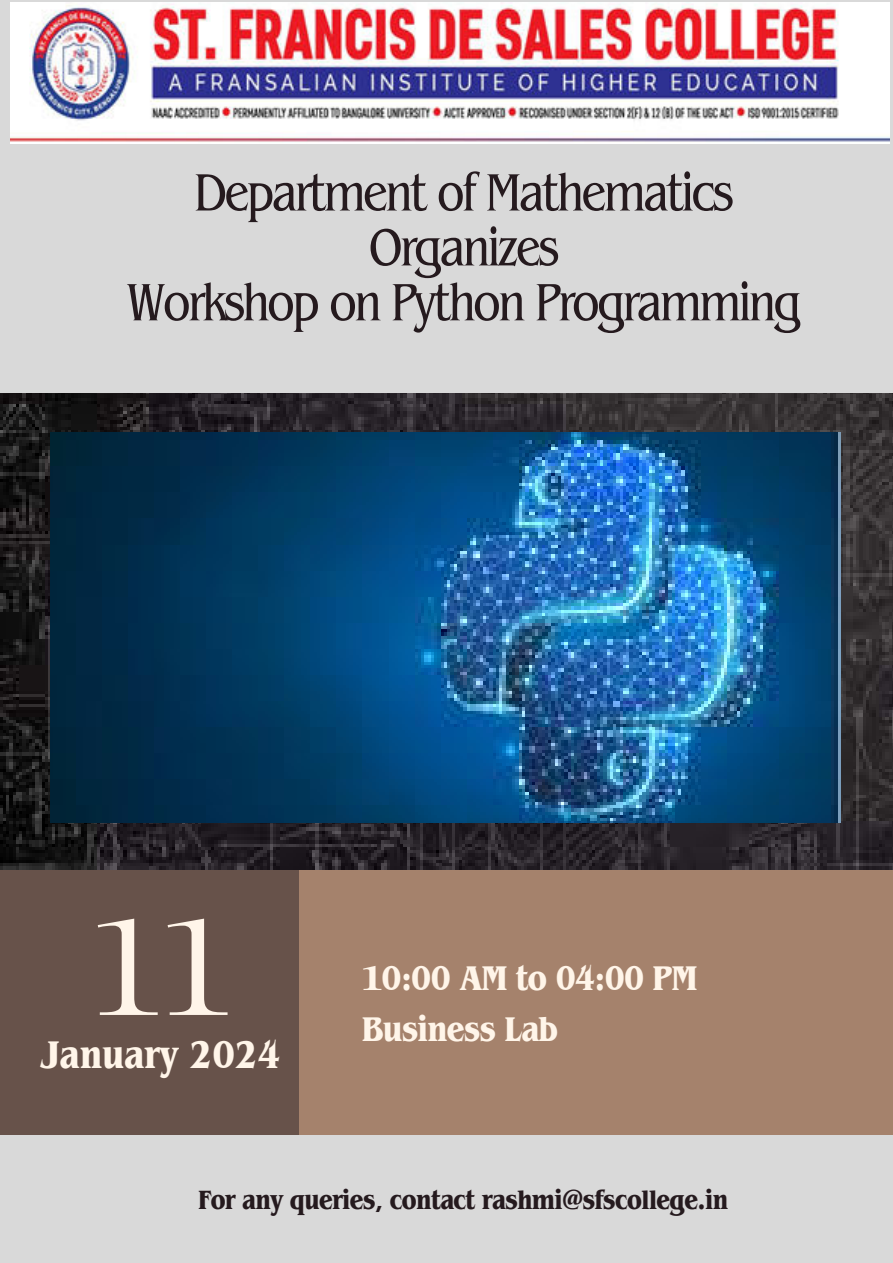
<style>
.page{position:relative;width:893px;height:1263px;background:#d9d9d9}
.page>*{position:absolute;margin:0;border:0;box-sizing:border-box;transform-origin:0 0}
.t1{font:condensed 144px "Benguiat Pro ITC";color:#fff5e9}
.t2{font:condensed 55.05px/54.9px "Benguiat Pro ITC";letter-spacing:-.06em;color:#251a1e;text-align:center}
.t3{font:700 condensed 40.5px "Benguiat Pro ITC";color:#fff5e9}
.t4{font:700 condensed 36px/51.2px "Benguiat Pro ITC";letter-spacing:-.02em;color:#fff5e9}
.t5{font:700 condensed 27.75px "Benguiat Pro ITC";letter-spacing:-.02em;color:#251a1e}
</style>
<div class="page">
<div style="left:0;top:858px;width:301px;height:277px;background:#67524a"></div>
<div style="left:299px;top:858px;width:594px;height:277px;background:#a5826c"></div>
<img style="left:0;top:393px;width:893px;height:477px">
<img style="left:11px;top:3px;width:878px;height:140px">
<img style="left:50px;top:433px;width:790px;height:389px">
<p class="t2" style="left:126px;top:166px;width:677px">Department of Mathematics<br>Organizes<br>Workshop on Python Programming</p>
<h1 class="t1" style="left:88px;top:890px;width:147px">11</h1>
<p class="t3" style="left:41px;top:1031px;width:241px">January 2024</p>
<p class="t4" style="left:362px;top:952px;width:336px">10:00 AM to 04:00 PM<br>Business Lab</p>
<p class="t5" style="left:198px;top:1183px;width:531px">For any queries, contact rashmi@sfscollege.in</p>
</div>
